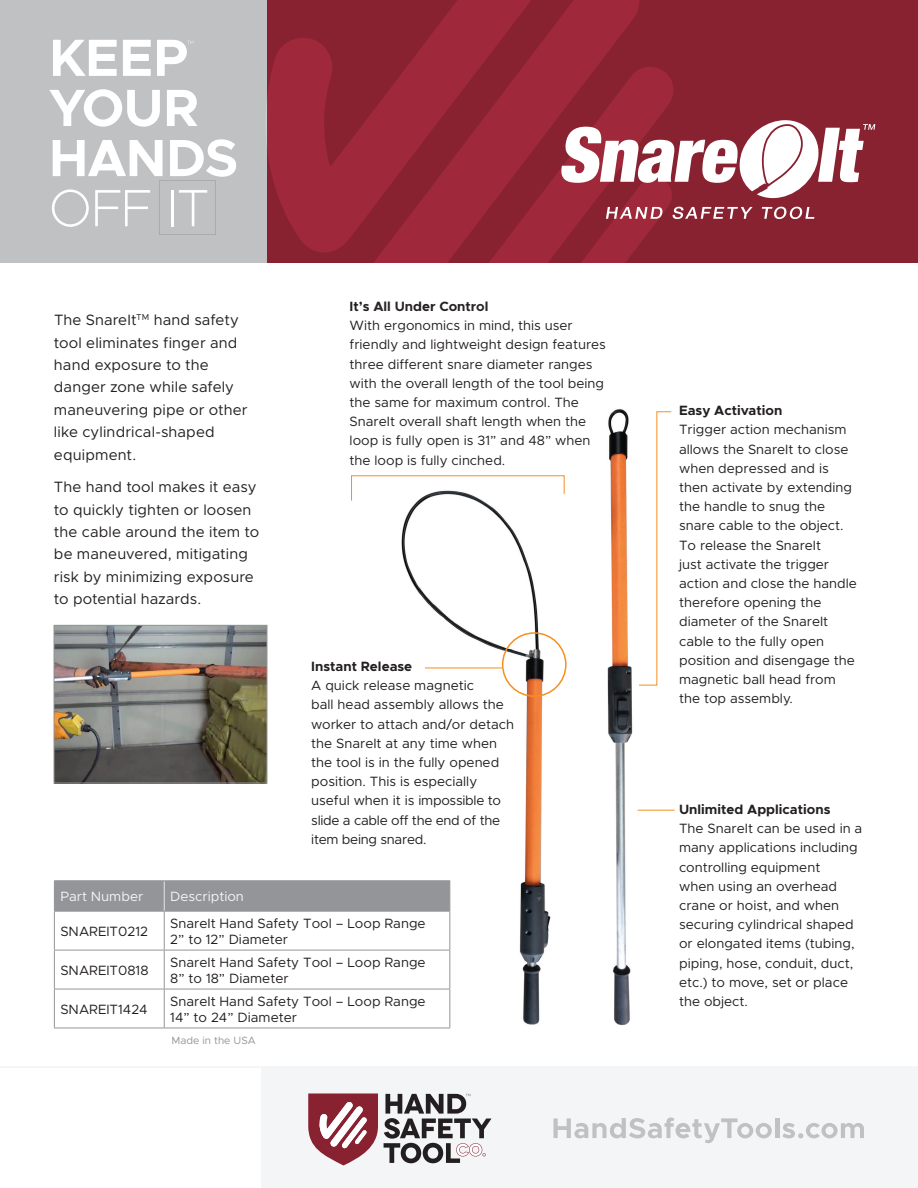
<style>
.page{position:relative;width:918px;height:1188px;background:#fff}
.page>*{position:absolute;margin:0;border:0;box-sizing:border-box;transform-origin:0 0}
.t1{font:15px/22.4px "Metropolis";letter-spacing:.01em;color:#231f20}
.t2{font:13.5px/19.2px "Metropolis";color:#231f20}
.t3{font:700 13.5px "Metropolis";color:#231f20}
.t4{font:13.5px "Metropolis";color:#f4f5f6}
.t5{font:10.5px "Metropolis";color:#939598}
</style>
<div class="page">
<div style="left:264px;top:0;width:654px;height:262px;background:#882231"></div>
<div style="left:0;top:0;width:267px;height:262px;background:#bfc1c3"></div>
<div style="left:261px;top:1066px;width:657px;height:122px;background:#f4f5f6"></div>
<hr style="left:0;top:1066px;width:267px;height:2px;background:#f4f5f6">
<img style="left:369px;top:409px;width:306px;height:620px">
<div style="left:502px;top:632px;width:65px;height:65px;border:2px solid #f68f1e;border-radius:50%"></div>
<svg style="left:308px;top:1094px;width:70px;height:72px"></svg>
<svg style="left:384px;top:1094px;width:108px;height:69px"></svg>
<svg style="left:553px;top:1117px;width:219px;height:26px"></svg>
<hr style="left:775px;top:1118px;width:4px;height:20px;background:#bfc1c3">
<svg style="left:782px;top:1123px;width:82px;height:15px"></svg>
<svg style="left:53px;top:40px;width:64px;height:36px"></svg>
<svg style="left:123px;top:40px;width:28px;height:36px"></svg>
<svg style="left:49px;top:89px;width:111px;height:38px"></svg>
<svg style="left:167px;top:90px;width:30px;height:36px"></svg>
<svg style="left:52px;top:139px;width:184px;height:96px"></svg>
<svg style="left:157px;top:40px;width:36px;height:36px"></svg>
<svg style="left:266px;top:38px;width:94px;height:215px;fill:#9f283a"></svg>
<svg style="left:360px;top:0;width:279px;height:263px;fill:#9f283a"></svg>
<svg style="left:459px;top:67px;width:215px;height:196px;fill:#9f283a"></svg>
<svg style="left:638px;top:411px;width:34px;height:275px"></svg>
<svg style="left:351px;top:475px;width:214px;height:26px"></svg>
<hr style="left:638px;top:810px;width:37px;height:1px;background:#f68f1e">
<hr style="left:425px;top:668px;width:77px;height:1px;background:#f68f1e">
<div style="left:55px;top:881px;width:394px;height:30px;background:#939598"></div>
<hr style="left:54px;top:912px;width:1px;height:38px;background:#939598">
<hr style="left:164px;top:912px;width:1px;height:38px;background:#939598">
<hr style="left:449px;top:912px;width:1px;height:38px;background:#939598">
<hr style="left:54px;top:950px;width:1px;height:39px;background:#939598">
<hr style="left:164px;top:950px;width:1px;height:39px;background:#939598">
<hr style="left:449px;top:950px;width:1px;height:39px;background:#939598">
<hr style="left:54px;top:989px;width:1px;height:39px;background:#939598">
<hr style="left:164px;top:989px;width:1px;height:39px;background:#939598">
<hr style="left:449px;top:989px;width:1px;height:39px;background:#939598">
<hr style="left:164px;top:881px;width:1px;height:30px;background:#e4e5e7">
<hr style="left:54px;top:880px;width:110px;height:1px;background:#939598">
<hr style="left:54px;top:881px;width:1px;height:30px;background:#939598">
<hr style="left:164px;top:880px;width:286px;height:1px;background:#939598">
<hr style="left:449px;top:881px;width:1px;height:30px;background:#939598">
<hr style="left:54px;top:911px;width:110px;height:1px;background:#939598">
<hr style="left:164px;top:911px;width:286px;height:1px;background:#939598">
<hr style="left:54px;top:950px;width:110px;height:1px;background:#939598">
<hr style="left:164px;top:950px;width:286px;height:1px;background:#939598">
<hr style="left:54px;top:989px;width:110px;height:1px;background:#939598">
<hr style="left:164px;top:989px;width:286px;height:1px;background:#939598">
<hr style="left:54px;top:1028px;width:110px;height:1px;background:#939598">
<hr style="left:164px;top:1028px;width:286px;height:1px;background:#939598">
<svg style="left:561px;top:120px;width:314px;height:143px"></svg>
<img style="left:56px;top:627px;width:209px;height:154px">
<div style="left:54px;top:625px;width:213px;height:158px;border:1px solid #939598"></div>
<p class="t1" style="left:54px;top:309px;width:195px">The SnareIt<sup>TM</sup> hand safety tool eliminates finger and hand exposure to the danger zone while safely maneuvering pipe or other like cylindrical-shaped equipment.</p>
<p class="t1" style="left:54px;top:476px;width:207px">The hand tool makes it easy to quickly tighten or loosen the cable around the item to be maneuvered, mitigating risk by minimizing exposure to potential hazards.</p>
<p class="t3" style="left:350px;top:298px;width:140px">It’s All Under Control</p>
<p class="t2" style="left:350px;top:316px;width:258px">With ergonomics in mind, this user friendly and lightweight design features three different snare diameter ranges with the overall length of the tool being the same for maximum control. The SnareIt overall shaft length when the loop is fully open is 31” and 48” when the loop is fully cinched.</p>
<p class="t3" style="left:311px;top:658px;width:103px">Instant Release</p>
<p class="t2" style="left:311px;top:676px;width:204px">A quick release magnetic<br>ball head assembly allows the worker to attach and/or detach the SnareIt at any time when the tool is in the fully opened position. This is especially useful when it is impossible to slide a cable off the end of the item being snared.</p>
<p class="t4" style="left:60px;top:888px;width:84px">Part Number</p>
<p class="t4" style="left:170px;top:888px;width:75px">Description</p>
<p class="t2" style="left:60px;top:922px;width:89px">SNAREIT0212</p>
<p class="t2" style="left:170px;top:915px;width:257px;line-height:16.2px">SnareIt Hand Safety Tool – Loop Range<br>2” to 12” Diameter</p>
<p class="t2" style="left:60px;top:961px;width:90px">SNAREIT0818</p>
<p class="t2" style="left:170px;top:954px;width:257px;line-height:16.2px">SnareIt Hand Safety Tool – Loop Range<br>8” to 18” Diameter</p>
<p class="t2" style="left:60px;top:1000px;width:89px">SNAREIT1424</p>
<p class="t2" style="left:170px;top:993px;width:257px;line-height:16.2px">SnareIt Hand Safety Tool – Loop Range<br>14” to 24” Diameter</p>
<p class="t5" style="left:172px;top:1034px;width:86px">Made in the USA</p>
<p class="t3" style="left:679px;top:402px;width:105px">Easy Activation</p>
<p class="t2" style="left:679px;top:420px;width:179px">Trigger action mechanism allows the SnareIt to close when depressed and is then activate by extending the handle to snug the snare cable to the object.<br>To release the SnareIt<br>just activate the trigger action and close the handle therefore opening the diameter of the SnareIt cable to the fully open position and disengage the magnetic ball head from the top assembly.</p>
<p class="t3" style="left:679px;top:801px;width:153px">Unlimited Applications</p>
<p class="t2" style="left:679px;top:819px;width:185px">The SnareIt can be used in a many applications including controlling equipment<br>when using an overhead crane or hoist, and when securing cylindrical shaped or elongated items (tubing, piping, hose, conduit, duct, etc.) to move, set or place the object.</p>
</div>
